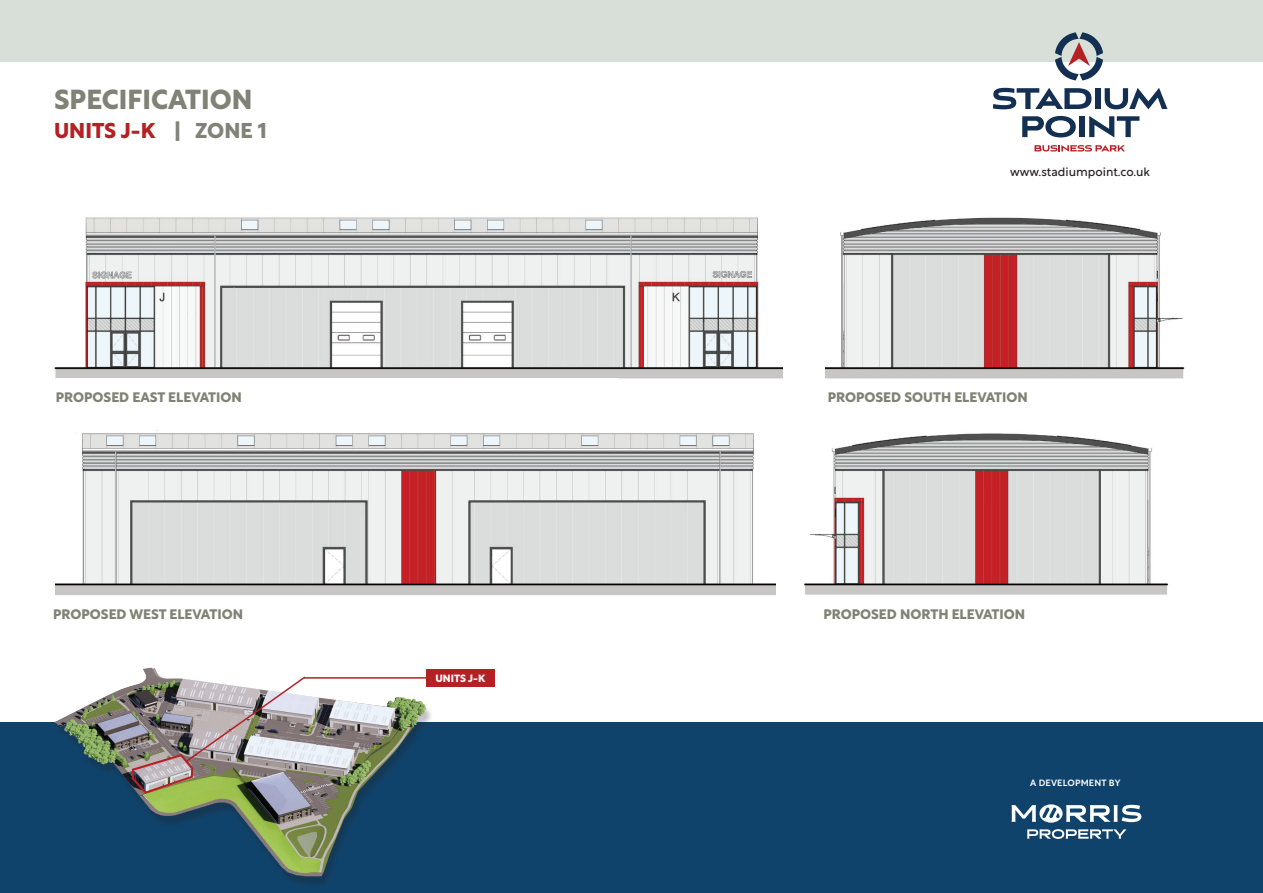
<style>
.page{position:relative;width:1263px;height:893px;background:#fff}
.page>*{position:absolute;margin:0;border:0;box-sizing:border-box;transform-origin:0 0}
.t1{font:700 27px "Rustica";color:#808276}
.t2{font:700 21px "Rustica";color:#b52024}
.t3{font:700 13.5px "Rustica";color:#808276}
.t4{font:12px "Rustica";color:#231f20}
.t5{font:700 10.35px "Rustica";color:#fff}
.t6{font:500 9px "Rustica";letter-spacing:.02em;color:#fff}
.s1{color:#808276}
</style>
<div class="page">
<div style="left:0;top:723px;width:1263px;height:170px;background:#10436b"></div>
<div style="left:0;top:0;width:1263px;height:62px;background:#d7dfd8"></div>
<div style="left:54px;top:671px;width:380px;height:217px;background:#231f20;opacity:.27"></div>
<img style="left:54px;top:669px;width:364px;height:207px">
<div style="left:426px;top:669px;width:69px;height:17px;background:#b52024"></div>
<hr style="left:304px;top:677px;width:122px;height:2px;background:#b52024">
<img style="left:54px;top:217px;width:729px;height:162px">
<div style="left:56px;top:378px;width:562px;height:24px;background:#fff"></div>
<svg style="left:1027px;top:829px;width:99px;height:10px"></svg>
<svg style="left:1012px;top:804px;width:129px;height:19px"></svg>
<svg style="left:993px;top:88px;width:98px;height:21px"></svg>
<div style="left:1095px;top:88px;width:5px;height:21px;background:#132f51"></div>
<svg style="left:1105px;top:88px;width:62px;height:21px"></svg>
<svg style="left:1022px;top:116px;width:54px;height:21px"></svg>
<div style="left:1079px;top:116px;width:5px;height:21px;background:#132f51"></div>
<svg style="left:1089px;top:116px;width:50px;height:21px"></svg>
<svg style="left:1034px;top:145px;width:91px;height:7px"></svg>
<svg style="left:1055px;top:32px;width:48px;height:48px"></svg>
<img style="left:130px;top:675px;width:177px;height:120px">
<img style="left:825px;top:217px;width:360px;height:162px">
<img style="left:56px;top:430px;width:720px;height:165px">
<img style="left:804px;top:433px;width:364px;height:162px">
<h1 class="t1" style="left:54px;top:76px;width:200px">SPECIFICATION</h1>
<h2 class="t2" style="left:54px;top:113px;width:214px">UNITS J-K <span class="s1">| ZONE 1</span></h2>
<p class="t3" style="left:56px;top:386px;width:188px">PROPOSED EAST ELEVATION</p>
<p class="t3" style="left:53px;top:603px;width:191px">PROPOSED WEST ELEVATION</p>
<p class="t5" style="left:435px;top:669px;width:51px">UNITS J-K</p>
<p class="t4" style="left:1010px;top:162px;width:141px">www.stadiumpoint.co.uk</p>
<p class="t3" style="left:828px;top:386px;width:202px">PROPOSED SOUTH ELEVATION</p>
<p class="t3" style="left:823px;top:603px;width:203px">PROPOSED NORTH ELEVATION</p>
<p class="t6" style="left:1030px;top:775px;width:92px">A DEVELOPMENT BY</p>
</div>
